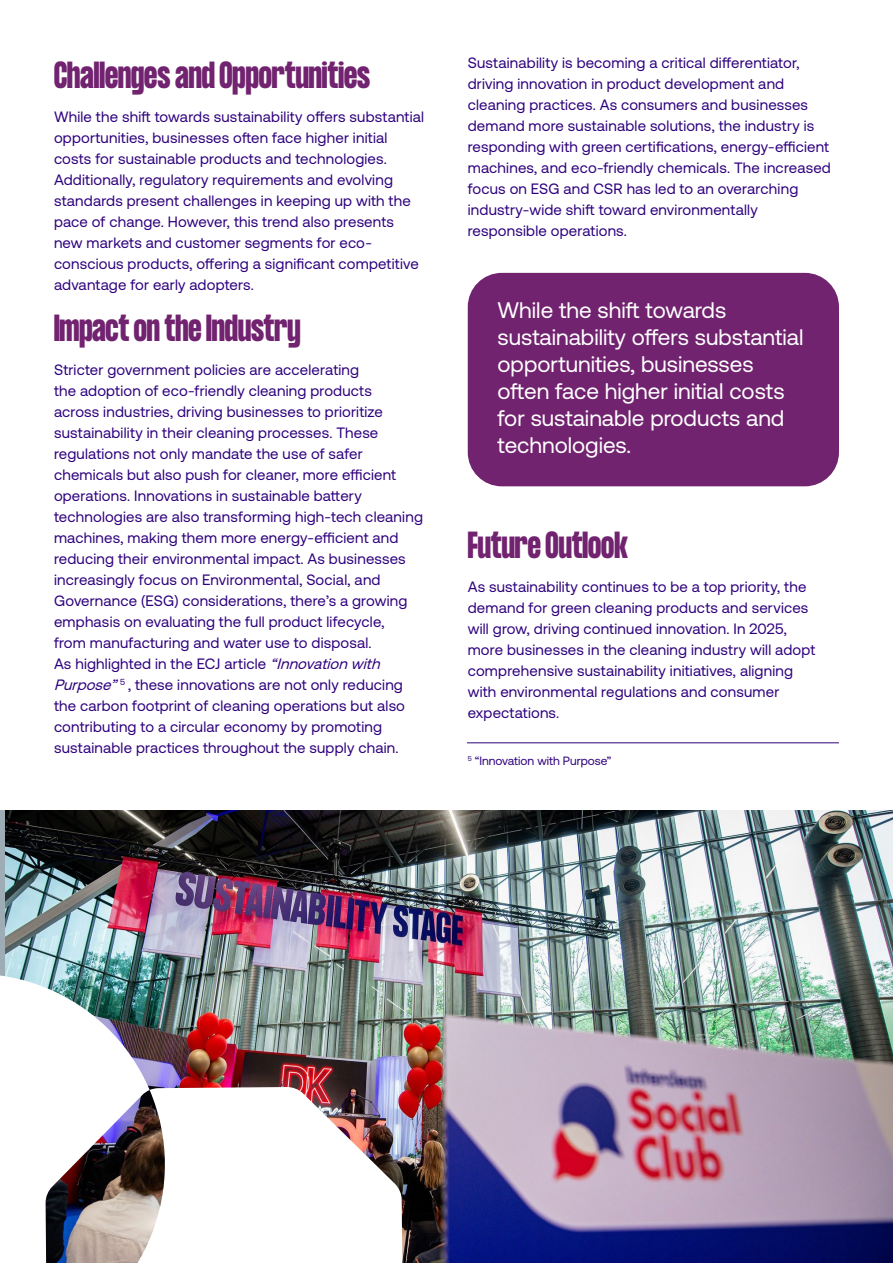
<style>
.page{position:relative;width:893px;height:1263px;background:#fff}
.page>*{position:absolute;margin:0;border:0;box-sizing:border-box;transform-origin:0 0}
.t1{font:700 33px "Formula Condensed";color:#722370}
.t2{font:22.5px/27px "Aeonik";color:#fff}
.t3{font:15px/21px "Aeonik";letter-spacing:.015em;color:#2e007d}
.t4{font:12px "Aeonik";color:#2e007d}
.s1{font-style:italic}
</style>
<div class="page">
<img style="left:6px;top:810px;width:887px;height:453px">
<svg style="left:150px;top:1087px;width:253px;height:176px"></svg>
<img style="left:0;top:948px;width:150px;height:315px">
<div style="left:468px;top:273px;width:371px;height:213px;background:#722370;border-radius:34px"></div>
<hr style="left:467px;top:742px;width:372px;height:1px;background:#2e007d">
<h1 class="t1" style="left:54px;top:55px;width:318px">Challenges and Opportunities</h1>
<p class="t3" style="left:54px;top:106px;width:372px">While the shift towards sustainability offers substantial opportunities, businesses often face higher initial costs for sustainable products and technologies.<br>Additionally, regulatory requirements and evolving standards present challenges in keeping up with the pace of change. However, this trend also presents new markets and customer segments for eco&shy;conscious products, offering a significant competitive advantage for early adopters.</p>
<h1 class="t1" style="left:54px;top:309px;width:248px">Impact on the Industry</h1>
<p class="t3" style="left:54px;top:359px;width:370px">Stricter government policies are accelerating<br>the adoption of eco-friendly cleaning products<br>across industries, driving businesses to prioritize sustainability in their cleaning processes. These regulations not only mandate the use of safer chemicals but also push for cleaner, more efficient operations. Innovations in sustainable battery technologies are also transforming high-tech cleaning machines, making them more energy-efficient and reducing their environmental impact. As businesses increasingly focus on Environmental, Social, and Governance (ESG) considerations, there’s a growing emphasis on evaluating the full product lifecycle,<br>from manufacturing and water use to disposal.<br>As highlighted in the ECJ article <span class="s1">“Innovation with Purpose”</span><sup>5</sup> , these innovations are not only reducing the carbon footprint of cleaning operations but also contributing to a circular economy by promoting sustainable practices throughout the supply chain.</p>
<p class="t3" style="left:468px;top:52px;width:365px">Sustainability is becoming a critical differentiator, driving innovation in product development and cleaning practices. As consumers and businesses demand more sustainable solutions, the industry is responding with green certifications, energy-efficient machines, and eco-friendly chemicals. The increased focus on ESG and CSR has led to an overarching industry-wide shift toward environmentally responsible operations.</p>
<h2 class="t2" style="left:497px;top:297px;width:307px">While the shift towards sustainability offers substantial opportunities, businesses often face higher initial costs for sustainable products and technologies.</h2>
<h1 class="t1" style="left:468px;top:525px;width:162px">Future Outlook</h1>
<p class="t3" style="left:468px;top:576px;width:349px">As sustainability continues to be a top priority, the demand for green cleaning products and services will grow, driving continued innovation. In 2025, more businesses in the cleaning industry will adopt comprehensive sustainability initiatives, aligning with environmental regulations and consumer expectations.</p>
<p class="t4" style="left:468px;top:754px;width:145px"><sup>5</sup> “Innovation with Purpose”</p>
</div>
